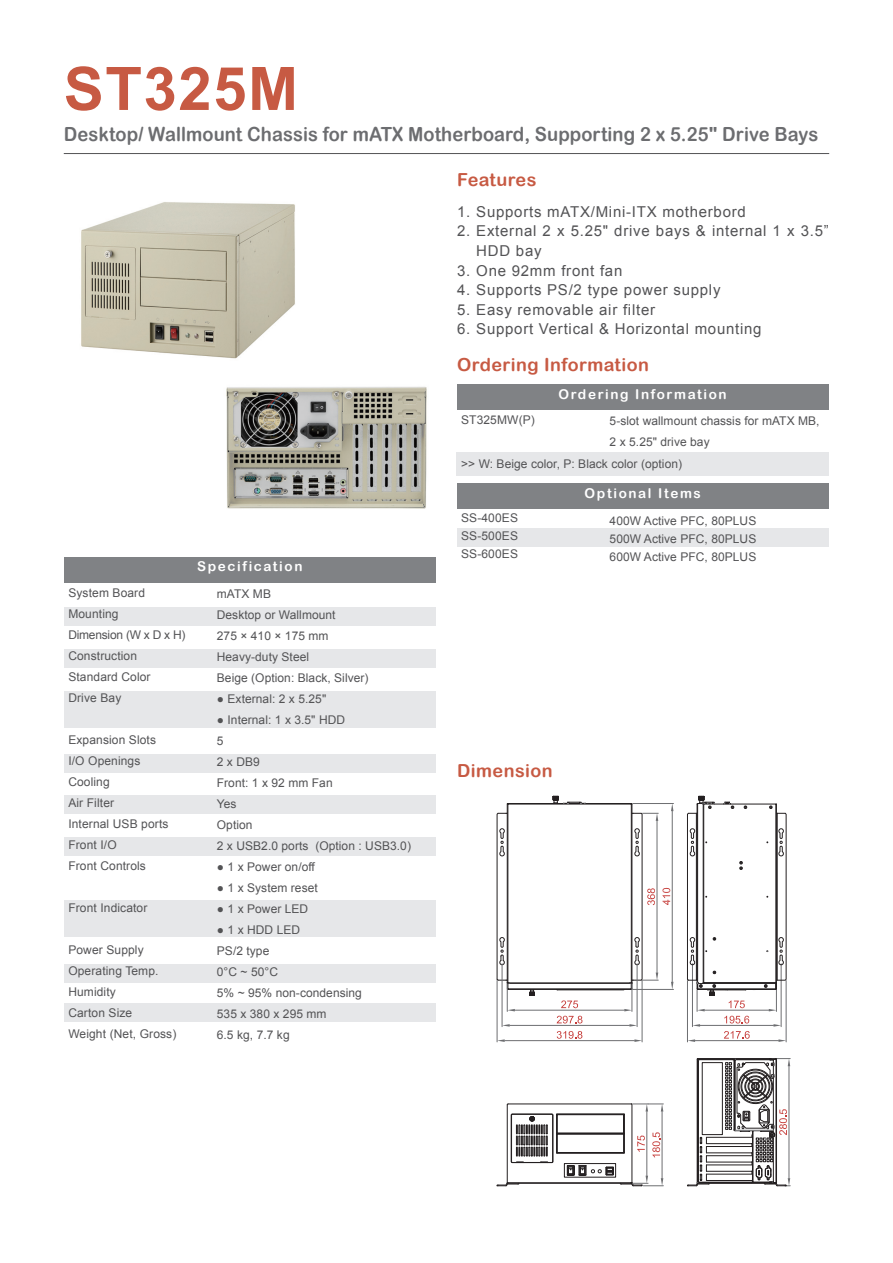
<style>
.page{position:relative;width:893px;height:1263px;background:#fff}
.page>*{position:absolute;margin:0;border:0;box-sizing:border-box;transform-origin:0 0}
.t1{font:700 60px "Arial";letter-spacing:.025em;color:#c75a43}
.t2{font:19.5px "Arial Rounded MT Bold";letter-spacing:.005em;color:#6c6d70;scale:.94 1}
.t3{font:18px "Arial Rounded MT Bold";letter-spacing:.025em;color:#c75a43}
.t4{font:15px "Arial";letter-spacing:.05em;color:#535355}
.t5{font:13.5px "Arial Rounded MT Bold";letter-spacing:.12em;color:#fff}
.t6{font:12px/21px "Arial";letter-spacing:.005em;color:#535355}
</style>
<div class="page">
<div style="left:457px;top:528px;width:372px;height:19px;background:#e6e7e9"></div>
<div style="left:457px;top:384px;width:371px;height:25px;background:#808285"></div>
<div style="left:457px;top:483px;width:372px;height:25px;background:#808285"></div>
<hr style="left:64px;top:153px;width:765px;height:1px;background:#535355">
<img style="left:81px;top:202px;width:214px;height:157px">
<img style="left:226px;top:386px;width:201px;height:123px">
<div style="left:457px;top:453px;width:372px;height:23px;background:#e6e7e9"></div>
<div style="left:64px;top:608px;width:372px;height:18px;background:#e6e7e9"></div>
<div style="left:64px;top:649px;width:372px;height:19px;background:#e6e7e9"></div>
<div style="left:64px;top:796px;width:372px;height:18px;background:#e6e7e9"></div>
<div style="left:64px;top:837px;width:372px;height:19px;background:#e6e7e9"></div>
<div style="left:64px;top:754px;width:372px;height:18px;background:#e6e7e9"></div>
<div style="left:64px;top:964px;width:372px;height:19px;background:#e6e7e9"></div>
<div style="left:64px;top:1003px;width:372px;height:19px;background:#e6e7e9"></div>
<div style="left:64px;top:691px;width:372px;height:36px;background:#e6e7e9"></div>
<div style="left:64px;top:900px;width:372px;height:37px;background:#e6e7e9"></div>
<div style="left:64px;top:557px;width:372px;height:25px;background:#808285"></div>
<svg style="left:497px;top:1104px;width:166px;height:82px"></svg>
<svg style="left:497px;top:796px;width:176px;height:246px"></svg>
<hr style="left:786px;top:980px;width:1px;height:62px;background:#6d6e71">
<svg style="left:687px;top:796px;width:99px;height:246px"></svg>
<svg style="left:687px;top:1058px;width:103px;height:128px"></svg>
<h1 class="t1" style="left:64px;top:49px;width:236px">ST325M</h1>
<h2 class="t2" style="left:64px;top:123px;width:804px">Desktop/ Wallmount Chassis for mATX Motherboard, Supporting 2 x 5.25" Drive Bays</h2>
<h3 class="t3" style="left:457px;top:169px;width:81px">Features</h3>
<p class="t4" style="left:457px;top:202px;width:290px">1. Supports mATX/Mini-ITX motherbord</p>
<p class="t4" style="left:457px;top:221px;width:373px">2. External 2 x 5.25" drive bays &amp; internal 1 x 3.5”</p>
<p class="t4" style="left:457px;top:260px;width:167px">3. One 92mm front fan</p>
<p class="t4" style="left:457px;top:280px;width:265px">4. Supports PS/2 type power supply</p>
<p class="t4" style="left:457px;top:299px;width:200px">5. Easy removable air filter</p>
<p class="t4" style="left:457px;top:319px;width:306px">6. Support Vertical &amp; Horizontal mounting</p>
<p class="t4" style="left:476px;top:241px;width:67px">HDD bay</p>
<h3 class="t3" style="left:457px;top:354px;width:193px">Ordering Information</h3>
<p class="t5" style="left:558px;top:386px;width:170px">Ordering Information</p>
<p class="t6" style="left:461px;top:410px;width:75px">ST325MW(P)</p>
<p class="t6" style="left:610px;top:410px;width:211px">5-slot wallmount chassis for mATX MB,<br>2 x 5.25" drive bay</p>
<p class="t6" style="left:461px;top:454px;width:222px">&gt;&gt; W: Beige color, P: Black color (option)</p>
<p class="t6" style="left:68px;top:582px;width:119px">System Board<br>Mounting<br>Dimension (W x D x H)<br>Construction<br>Standard Color<br>Drive Bay</p>
<p class="t6" style="left:68px;top:729px;width:102px">Expansion Slots<br>I/O Openings<br>Cooling<br>Air Filter<br>Internal USB ports<br>Front I/O<br>Front Controls</p>
<p class="t6" style="left:68px;top:897px;width:81px">Front Indicator</p>
<p class="t6" style="left:68px;top:939px;width:109px">Power Supply<br>Operating Temp.<br>Humidity<br>Carton Size<br>Weight (Net, Gross)</p>
<p class="t5" style="left:197px;top:559px;width:107px">Specification</p>
<p class="t6" style="left:217px;top:583px;width:153px">mATX MB<br>Desktop or Wallmount<br>275 × 410 × 175 mm<br>Heavy-duty Steel<br>Beige (Option: Black, Silver)</p>
<p class="t6" style="left:217px;top:688px;width:111px">● External: 2 x 5.25"</p>
<p class="t6" style="left:217px;top:709px;width:196px">● Internal: 1 x 3.5" HDD<br>5<br>2 x DB9<br>Front: 1 x 92 mm Fan<br>Yes<br>Option<br>2 x USB2.0 ports (Option : USB3.0)</p>
<p class="t6" style="left:217px;top:856px;width:100px">● 1 x Power on/off</p>
<p class="t6" style="left:217px;top:877px;width:102px">● 1 x System reset</p>
<p class="t6" style="left:217px;top:898px;width:93px">● 1 x Power LED</p>
<p class="t6" style="left:217px;top:919px;width:147px">● 1 x HDD LED<br>PS/2 type<br>0°C ~ 50°C<br>5% ~ 95% non-condensing<br>535 x 380 x 295 mm<br>6.5 kg, 7.7 kg</p>
<p class="t5" style="left:585px;top:485px;width:118px">Optional Items</p>
<p class="t6" style="left:461px;top:509px;width:58px;line-height:18px;text-align:justify">SS-400ES SS-500ES SS-600ES</p>
<p class="t6" style="left:610px;top:511px;width:148px;line-height:18px;text-align:justify">400W Active PFC, 80PLUS 500W Active PFC, 80PLUS 600W Active PFC, 80PLUS</p>
<h3 class="t3" style="left:457px;top:760px;width:97px">Dimension</h3>
</div>
